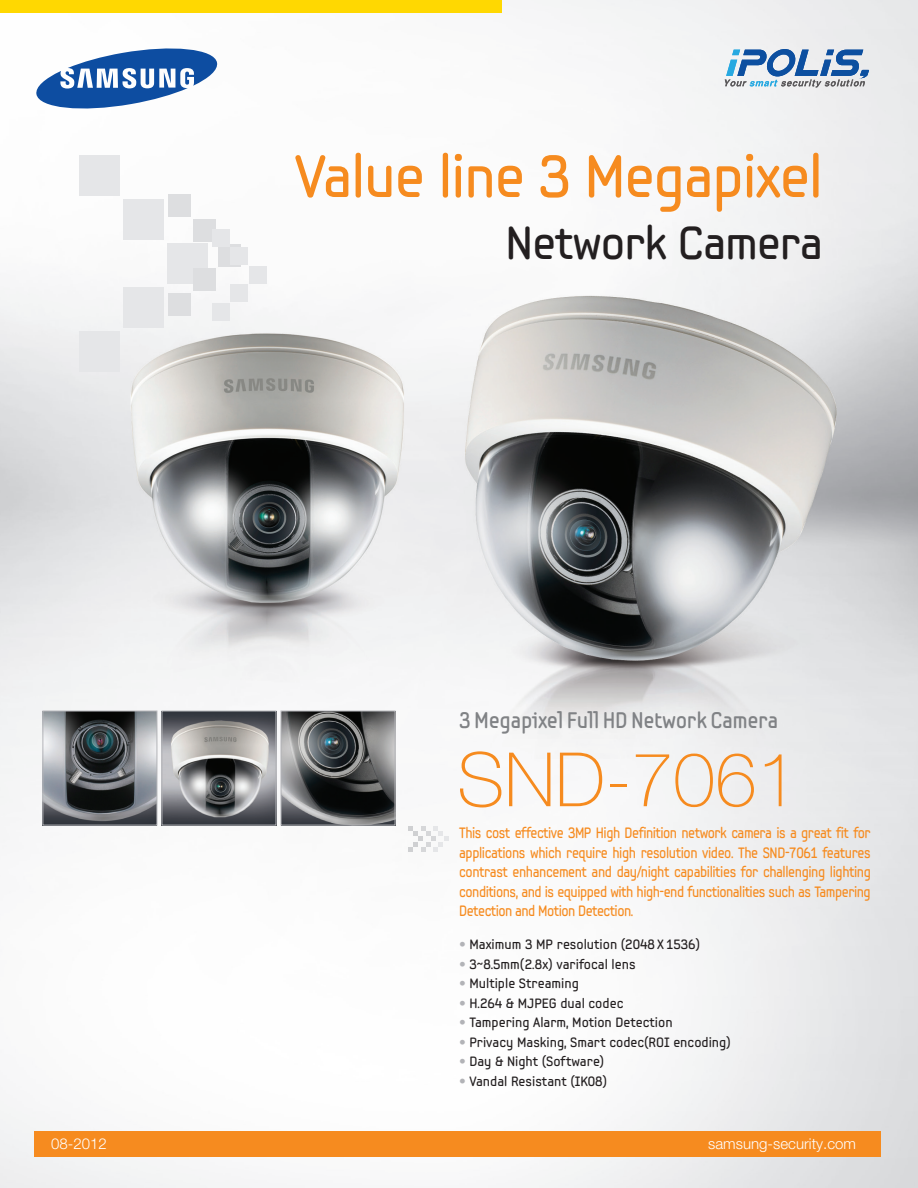
<style>
.page{position:relative;width:918px;height:1188px;background:#fff}
.page>*{position:absolute;margin:0;border:0;box-sizing:border-box;transform-origin:0 0}
.t1{font:100 75px "Helvetica Neue";color:#f68b1f}
.t2{font:59.1px "Samsung Imagination Modern";letter-spacing:-.02em;color:#f68b1f}
.t3{font:45.9px "Samsung Imagination Modern";letter-spacing:-.02em;color:#231f20}
.t4{font:700 22.5px "Samsung Imagination";letter-spacing:-.015em;color:#808285}
.t5{font:15px/19.5px "Samsung Imagination Modern";letter-spacing:-.035em;color:#f68b1f;text-align:justify;scale:.9 1}
.t6{font:300 15px "Helvetica Neue";color:#fff}
.t7{font:13.5px "Samsung Imagination Modern";color:#231f20}
.s1{font-family:"Helvetica Neue";font-weight:300;color:#b2b3b7}
.s2{font-family:"Helvetica";font-weight:300;color:#b2b3b7}
</style>
<div class="page">
<img style="left:0;top:0;width:918px;height:1188px">
<div style="left:34px;top:1131px;width:846px;height:26px;background:#f68b1f"></div>
<div style="left:0;top:0;width:502px;height:13px;background:#ffd801"></div>
<div style="left:79px;top:155px;width:41px;height:41px;background:#e5e6e8"></div>
<div style="left:123px;top:199px;width:41px;height:41px;background:#e5e6e8"></div>
<div style="left:167px;top:243px;width:41px;height:41px;background:#e5e6e8"></div>
<div style="left:123px;top:287px;width:41px;height:41px;background:#e5e6e8"></div>
<div style="left:79px;top:331px;width:41px;height:41px;background:#e5e6e8"></div>
<div style="left:168px;top:194px;width:23px;height:23px;background:#dddee0"></div>
<div style="left:193px;top:219px;width:23px;height:23px;background:#dddee0"></div>
<div style="left:218px;top:244px;width:23px;height:23px;background:#dddee0"></div>
<div style="left:193px;top:268px;width:23px;height:23px;background:#dddee0"></div>
<div style="left:168px;top:293px;width:23px;height:23px;background:#dddee0"></div>
<div style="left:212px;top:229px;width:17px;height:17px;background:#e5e6e8"></div>
<div style="left:231px;top:248px;width:17px;height:17px;background:#e5e6e8"></div>
<div style="left:249px;top:266px;width:17px;height:18px;background:#e5e6e8"></div>
<div style="left:231px;top:285px;width:17px;height:17px;background:#e5e6e8"></div>
<div style="left:212px;top:303px;width:17px;height:18px;background:#e5e6e8"></div>
<svg style="left:35px;top:44px;width:183px;height:69px"></svg>
<img style="left:45px;top:713px;width:110px;height:110px">
<div style="left:43px;top:711px;width:114px;height:114px;border:1px solid #b2b3b7"></div>
<img style="left:164px;top:713px;width:110px;height:110px">
<div style="left:162px;top:711px;width:114px;height:114px;border:1px solid #b2b3b7"></div>
<img style="left:283px;top:713px;width:110px;height:110px">
<div style="left:281px;top:711px;width:114px;height:114px;border:1px solid #b2b3b7"></div>
<svg style="left:408px;top:827px;width:40px;height:24px"></svg>
<svg style="left:725px;top:49px;width:144px;height:38px"></svg>
<p class="t6" style="left:51px;top:1134px;width:57px">08-2012</p>
<p class="t2" style="left:295px;top:138px;width:530px">Value line 3 Megapixel</p>
<p class="t3" style="left:506px;top:213px;width:319px">Network Camera</p>
<p class="t4" style="left:459px;top:706px;width:320px">3 Megapixel Full HD Network Camera</p>
<p class="t1" style="left:457px;top:723px;width:343px">SND-7061</p>
<p class="t5" style="left:459px;top:823px;width:459px">This cost effective 3MP High Definition network camera is a great fit for applications which require high resolution video. The SND-7061 features contrast enhancement and day/night capabilities for challenging lighting conditions, and is equipped with high-end functionalities such as Tampering Detection and Motion Detection.</p>
<p class="t7" style="left:459px;top:936px;width:243px"><span class="s1">•</span> Maximum 3 MP resolution (2048 X 1536)</p>
<p class="t7" style="left:459px;top:955px;width:178px"><span class="s1">•</span> 3~8.5mm(2.8x) varifocal lens</p>
<p class="t7" style="left:459px;top:975px;width:121px"><span class="s1">•</span> Multiple Streaming</p>
<p class="t7" style="left:459px;top:994px;width:166px"><span class="s1">•</span> H.264 &amp; MJPEG dual codec</p>
<p class="t7" style="left:459px;top:1014px;width:215px"><span class="s1">•</span> Tampering Alarm, Motion Detection</p>
<p class="t7" style="left:459px;top:1033px;width:273px"><span class="s1">•</span> Privacy Masking, Smart codec(ROI encoding)</p>
<p class="t7" style="left:459px;top:1053px;width:147px"><span class="s1">•</span> Day &amp; Night (Software)</p>
<p class="t7" style="left:459px;top:1072px;width:150px"><span class="s2">•</span> Vandal Resistant (IK08)</p>
<p class="t6" style="left:708px;top:1134px;width:149px">samsung-security.com</p>
</div>
